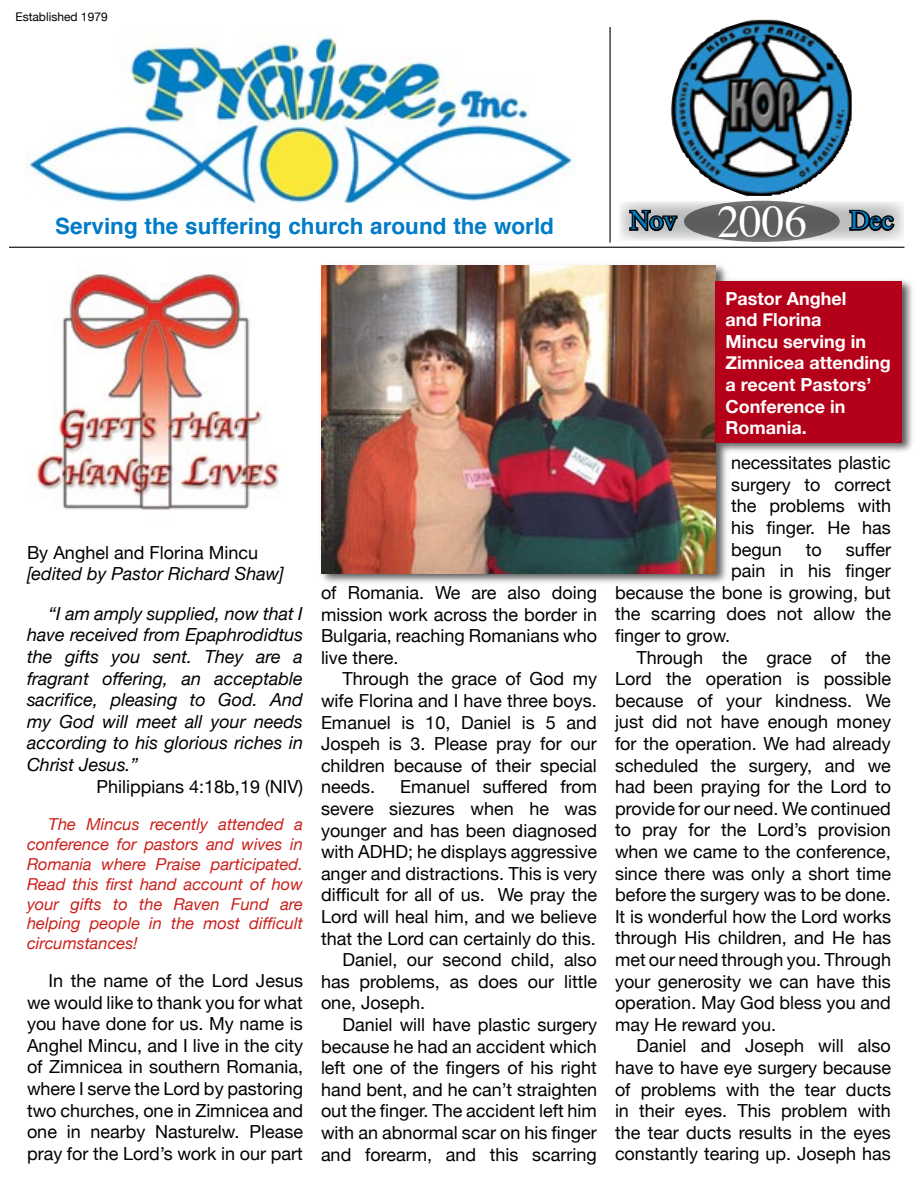
<style>
.page{position:relative;width:918px;height:1188px;background:#fff}
.page>*{position:absolute;margin:0;border:0;box-sizing:border-box;transform-origin:0 0}
.t1{font:27px "Times";color:#007fc5}
.t2{font:700 22.5px "Helvetica";color:#007bc8}
.t3{font:18px/21.6px "Helvetica Neue";color:#000;text-align:justify}
.t4{font:italic 18px/21.6px "Helvetica Neue";color:#000}
.t5{font:700 18px/21.6px "Helvetica Neue";color:#fff}
.t6{font:italic 16.5px/19.8px "Helvetica Neue";color:#ca201b;text-align:justify}
.t7{font:12px "Helvetica Neue";color:#000}
.s1{font-size:45px;color:#fff}
</style>
<div class="page">
<div style="left:318px;top:261px;width:411px;height:324px;background:#000;opacity:.65"></div>
<img style="left:321px;top:266px;width:394px;height:307px">
<div style="left:713px;top:276px;width:203px;height:179px;background:#000;opacity:.65"></div>
<div style="left:716px;top:281px;width:186px;height:162px;background:#b40018"></div>
<img style="left:26px;top:31px;width:548px;height:174px">
<hr style="left:607px;top:43px;width:2px;height:178px;background:#000">
<svg style="left:620px;top:201px;width:284px;height:40px"></svg>
<div style="left:686px;top:202px;width:152px;height:38px;background:linear-gradient(to right,#5e5f60,#5f5f60);border-radius:50%"></div>
<div style="left:684px;top:201px;width:156px;height:41px;border:3px solid #000;border-radius:50%"></div>
<img style="left:671px;top:19px;width:181px;height:176px">
<svg style="left:628px;top:206px;width:52px;height:35px;background:#8b8c8d"></svg>
<svg style="left:848px;top:208px;width:49px;height:25px"></svg>
<hr style="left:609px;top:27px;width:2px;height:216px;background:#000">
<hr style="left:9px;top:247px;width:895px;height:1px;background:#000">
<img style="left:34px;top:274px;width:246px;height:236px">
<p class="t7" style="left:15px;top:9px;width:94px">Established 1979</p>
<p class="t2" style="left:55px;top:206px;width:500px">Serving the suffering church around the world</p>
<h1 class="t1" style="left:630px;top:195px;width:265px">Nov <span class="s1">2006</span> Dec</h1>
<p class="t3" style="left:27px;top:541px;width:233px">By Anghel and Florina Mincu</p>
<p class="t4" style="left:49px;top:554px;width:256px;line-height:39.6px;text-indent:-22px">[edited by Pastor Richard Shaw]<br>“I am amply supplied, now that I</p>
<p class="t4" style="left:27px;top:624px;width:278px;text-align:justify">have received from Epaphrodidtus the gifts you sent. They are a fragrant offering, an acceptable sacrifice, pleasing to God. And my God will meet all your needs according to his glorious riches in Christ Jesus.”</p>
<p class="t3" style="left:97px;top:775px;width:208px">Philippians 4:18b,19 (NIV)</p>
<p class="t6" style="left:27px;top:814px;width:278px;text-indent:22px">The Mincus recently attended a conference for pastors and wives in Romania where Praise participated.<br>Read this first hand account of how your gifts to the Raven Fund are helping people in the most difficult circumstances!</p>
<p class="t3" style="left:27px;top:970px;width:278px;text-indent:22px">In the name of the Lord Jesus we would like to thank you for what you have done for us. My name is Anghel Mincu, and I live in the city of Zimnicea in southern Romania, where I serve the Lord by pastoring two churches, one in Zimnicea and one in nearby Nasturelw. Please pray for the Lord’s work in our part</p>
<p class="t3" style="left:321px;top:581px;width:278px">of Romania. We are also doing mission work across the border in Bulgaria, reaching Romanians who live there.</p>
<p class="t3" style="left:321px;top:668px;width:278px;text-indent:22px">Through the grace of God my wife Florina and I have three boys.<br>Emanuel is 10, Daniel is 5 and Jospeh is 3. Please pray for our children because of their special needs.</p>
<p class="t3" style="left:400px;top:776px;width:198px">Emanuel suffered from</p>
<p class="t3" style="left:321px;top:797px;width:277px">severe siezures when he was</p>
<p class="t3" style="left:321px;top:819px;width:278px">younger and has been diagnosed</p>
<p class="t3" style="left:321px;top:841px;width:278px">with ADHD; he displays aggressive</p>
<p class="t3" style="left:321px;top:862px;width:278px">anger and distractions. This is very</p>
<p class="t3" style="left:321px;top:884px;width:278px">difficult for all of us. We pray the</p>
<p class="t3" style="left:321px;top:905px;width:277px">Lord will heal him, and we believe</p>
<p class="t3" style="left:321px;top:927px;width:276px">that the Lord can certainly do this.</p>
<p class="t3" style="left:343px;top:949px;width:256px">Daniel, our second child, also</p>
<p class="t3" style="left:321px;top:970px;width:278px">has problems, as does our little</p>
<p class="t3" style="left:321px;top:992px;width:106px">one, Joseph.</p>
<p class="t3" style="left:343px;top:1013px;width:256px">Daniel will have plastic surgery</p>
<p class="t3" style="left:321px;top:1035px;width:277px">because he had an accident which</p>
<p class="t3" style="left:321px;top:1057px;width:277px">left one of the fingers of his right</p>
<p class="t3" style="left:321px;top:1078px;width:278px">hand bent, and he can’t straighten</p>
<p class="t3" style="left:321px;top:1100px;width:277px">out the finger. The accident left him</p>
<p class="t3" style="left:321px;top:1121px;width:277px">with an abnormal scar on his finger</p>
<p class="t3" style="left:321px;top:1143px;width:277px">and forearm, and this scarring</p>
<p class="t5" style="left:726px;top:287px;width:167px">Pastor Anghel<br>and Florina<br>Mincu serving in<br>Zimnicea attending a recent Pastors’<br>Conference in<br>Romania.</p>
<p class="t3" style="left:731px;top:452px;width:161px">necessitates plastic surgery to correct the problems with his finger. He has begun</p>
<p class="t3" style="left:806px;top:538px;width:18px">to</p>
<p class="t3" style="left:846px;top:538px;width:46px">suffer</p>
<p class="t3" style="left:731px;top:560px;width:161px">pain in his finger</p>
<p class="t3" style="left:615px;top:581px;width:277px">because the bone is growing, but</p>
<p class="t3" style="left:615px;top:603px;width:278px">the scarring does not allow the</p>
<p class="t3" style="left:615px;top:625px;width:117px">finger to grow.</p>
<p class="t3" style="left:637px;top:646px;width:256px">Through the grace of the</p>
<p class="t3" style="left:615px;top:668px;width:278px">Lord the operation is possible</p>
<p class="t3" style="left:615px;top:689px;width:277px">because of your kindness. We</p>
<p class="t3" style="left:615px;top:711px;width:278px">just did not have enough money</p>
<p class="t3" style="left:615px;top:733px;width:277px">for the operation. We had already</p>
<p class="t3" style="left:615px;top:754px;width:277px">scheduled the surgery, and we</p>
<p class="t3" style="left:615px;top:776px;width:278px">had been praying for the Lord to</p>
<p class="t3" style="left:615px;top:797px;width:277px">provide for our need. We continued</p>
<p class="t3" style="left:615px;top:819px;width:277px">to pray for the Lord’s provision</p>
<p class="t3" style="left:615px;top:841px;width:277px">when we came to the conference,</p>
<p class="t3" style="left:615px;top:862px;width:278px">since there was only a short time</p>
<p class="t3" style="left:615px;top:884px;width:277px">before the surgery was to be done.</p>
<p class="t3" style="left:615px;top:905px;width:278px">It is wonderful how the Lord works</p>
<p class="t3" style="left:615px;top:927px;width:278px">through His children, and He has</p>
<p class="t3" style="left:615px;top:949px;width:278px">met our need through you. Through</p>
<p class="t3" style="left:615px;top:970px;width:277px">your generosity we can have this</p>
<p class="t3" style="left:615px;top:992px;width:277px">operation. May God bless you and</p>
<p class="t3" style="left:615px;top:1013px;width:163px">may He reward you.</p>
<p class="t3" style="left:637px;top:1035px;width:256px">Daniel and Joseph will also</p>
<p class="t3" style="left:615px;top:1057px;width:278px">have to have eye surgery because</p>
<p class="t3" style="left:615px;top:1078px;width:278px">of problems with the tear ducts</p>
<p class="t3" style="left:615px;top:1100px;width:277px">in their eyes. This problem with</p>
<p class="t3" style="left:615px;top:1121px;width:277px">the tear ducts results in the eyes</p>
<p class="t3" style="left:615px;top:1143px;width:277px">constantly tearing up. Joseph has</p>
</div>
